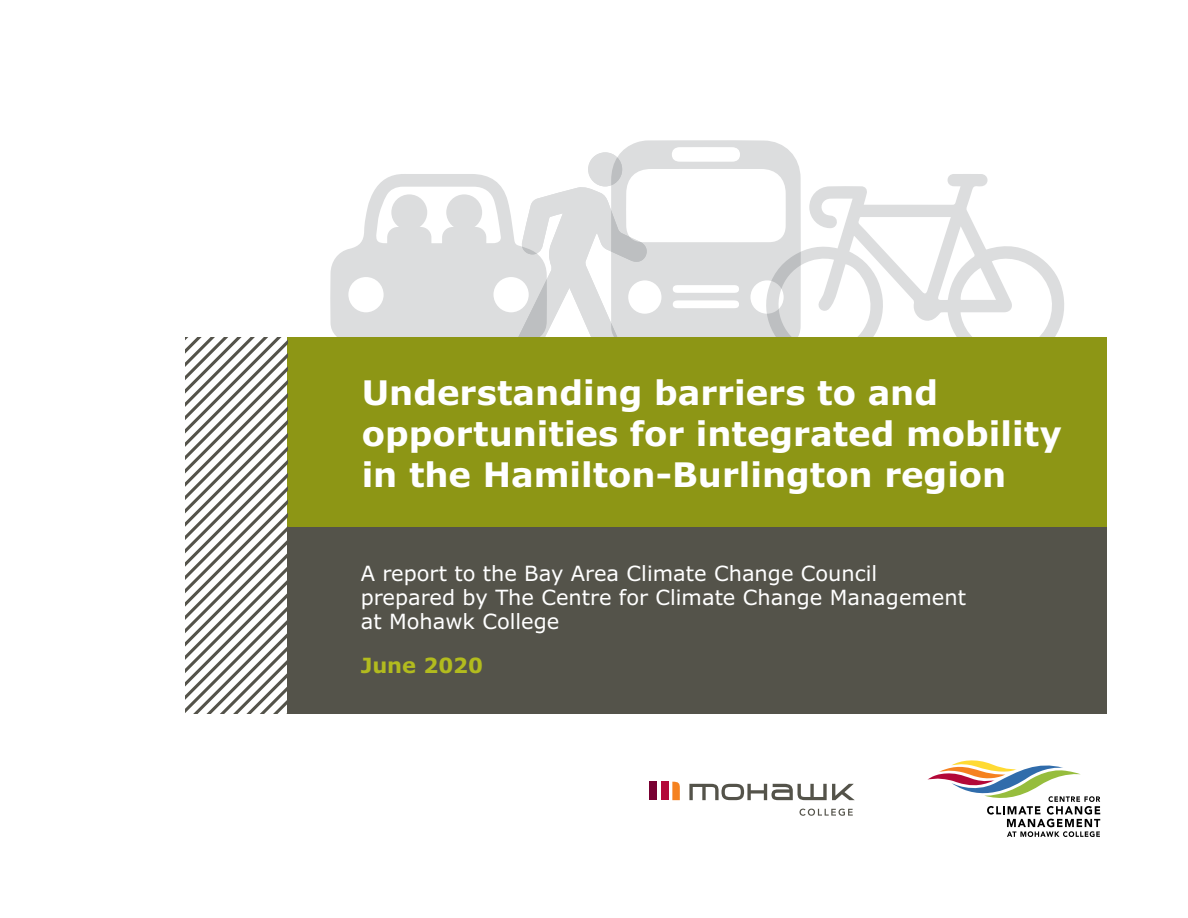
<style>
.page{position:relative;width:1188px;height:918px;background:#fff}
.page>*{position:absolute;margin:0;border:0;box-sizing:border-box;transform-origin:0 0}
.t1{font:700 33.9px/40.7px "Verdana Pro";color:#fff}
.t2{font:21px/24px "Verdana Pro";color:#fff}
.t3{font:700 21px "Verdana Pro";color:#b2bb1e}
</style>
<div class="page">
<svg style="left:801px;top:174px;width:268px;height:164px"></svg>
<svg style="left:330px;top:174px;width:281px;height:164px"></svg>
<div style="left:588px;top:152px;width:34px;height:34px;background:#dcddde;border-radius:50%"></div>
<svg style="left:611px;top:140px;width:190px;height:198px;fill:#dcddde"></svg>
<svg style="left:927px;top:760px;width:173px;height:77px"></svg>
<svg style="left:800px;top:809px;width:53px;height:7px"></svg>
<div style="left:650px;top:782px;width:7px;height:18px;background:#780032"></div>
<div style="left:661px;top:782px;width:8px;height:18px;background:#b30838"></div>
<svg style="left:672px;top:782px;width:8px;height:18px"></svg>
<svg style="left:689px;top:784px;width:166px;height:16px"></svg>
<div style="left:288px;top:338px;width:819px;height:189px;background:#8d9615"></div>
<div style="left:288px;top:527px;width:819px;height:186px;background:#54534a"></div>
<svg style="left:186px;top:338px;width:102px;height:375px"></svg>
<h1 class="t1" style="left:362px;top:373px;width:702px">Understanding barriers to and opportunities for integrated mobility in the Hamilton-Burlington region</h1>
<p class="t2" style="left:361px;top:561px;width:607px">A report to the Bay Area Climate Change Council prepared by The Centre for Climate Change Management at Mohawk College</p>
<p class="t3" style="left:361px;top:652px;width:124px">June 2020</p>
</div>
